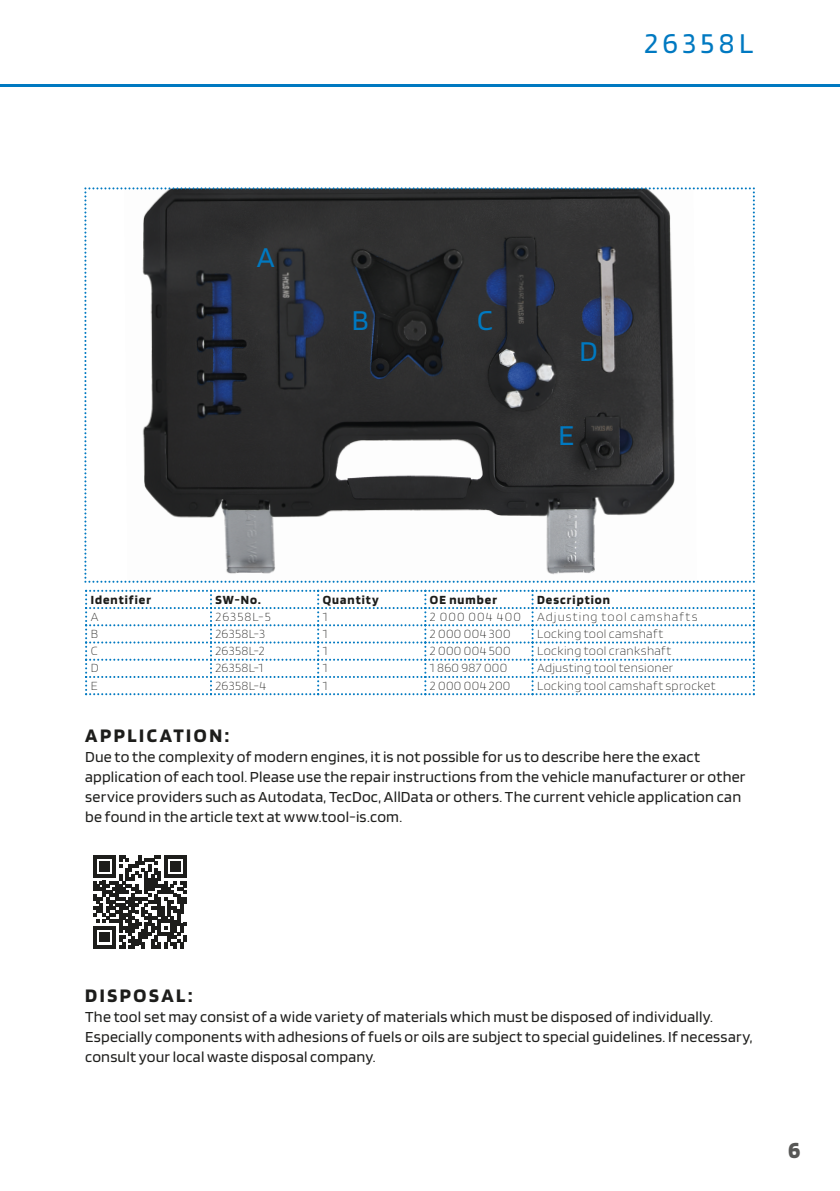
<style>
.page{position:relative;width:840px;height:1191px;background:#fff}
.page>*{position:absolute;margin:0;border:0;box-sizing:border-box;transform-origin:0 0}
.t1{font:30px "Blinker";letter-spacing:.15em;color:#0079c1}
.t2{font:700 24px "Blinker";color:#575756}
.t3{font:700 20px "Blinker";letter-spacing:.125em;color:#1d1d1b}
.t4{font:16px/20px "Blinker";letter-spacing:.015em;color:#1d1d1b}
.t5{font:300 13px "Blinker";letter-spacing:.025em;color:#1d1d1b}
.t6{font:700 13px "Blinker";letter-spacing:.08em;color:#1d1d1b}
.t7{font:300 13px "Blinker";letter-spacing:.085em;color:#1d1d1b}
</style>
<div class="page">
<hr style="left:0;top:84px;width:839px;height:2px;background:#0079c1">
<svg style="left:85px;top:590px;width:669px;height:105px"></svg>
<svg style="left:93px;top:855px;width:94px;height:93px"></svg>
<svg style="left:84px;top:187px;width:670px;height:396px"></svg>
<h1 class="t1" style="left:644px;top:28px;width:110px">26358L</h1>
<h1 class="t1" style="left:257px;top:242px;width:19px">A</h1>
<h1 class="t1" style="left:351px;top:304px;width:18px">B</h1>
<h1 class="t1" style="left:477px;top:304px;width:17px">C</h1>
<h1 class="t1" style="left:579px;top:336px;width:20px">D</h1>
<h1 class="t1" style="left:558px;top:420px;width:17px">E</h1>
<p class="t6" style="left:91px;top:592px;width:62px">Identifier</p>
<p class="t6" style="left:215px;top:592px;width:47px">SW-No.</p>
<p class="t6" style="left:322px;top:592px;width:57px">Quantity</p>
<p class="t6" style="left:429px;top:592px;width:69px">OE number</p>
<p class="t6" style="left:537px;top:592px;width:74px">Description</p>
<p class="t5" style="left:91px;top:610px;width:9px">A</p>
<p class="t5" style="left:215px;top:610px;width:57px">26358L-5</p>
<p class="t5" style="left:322px;top:610px;width:6px">1</p>
<p class="t7" style="left:429px;top:610px;width:269px">2 000 004 400 Adjusting tool camshafts</p>
<p class="t5" style="left:91px;top:627px;width:9px">B</p>
<p class="t5" style="left:215px;top:627px;width:51px">26358L-3</p>
<p class="t5" style="left:322px;top:627px;width:6px">1</p>
<p class="t5" style="left:429px;top:627px;width:82px">2 000 004 300</p>
<p class="t5" style="left:537px;top:627px;width:127px">Locking tool camshaft</p>
<p class="t5" style="left:91px;top:644px;width:8px">C</p>
<p class="t5" style="left:215px;top:644px;width:51px">26358L-2</p>
<p class="t5" style="left:322px;top:644px;width:6px">1</p>
<p class="t5" style="left:429px;top:644px;width:82px">2 000 004 500</p>
<p class="t5" style="left:537px;top:644px;width:136px">Locking tool crankshaft</p>
<p class="t5" style="left:91px;top:661px;width:9px">D</p>
<p class="t5" style="left:215px;top:661px;width:49px">26358L-1</p>
<p class="t5" style="left:322px;top:661px;width:6px">1</p>
<p class="t5" style="left:429px;top:661px;width:79px">1 860 987 000</p>
<p class="t5" style="left:537px;top:661px;width:138px">Adjusting tool tensioner</p>
<p class="t5" style="left:91px;top:679px;width:8px">E</p>
<p class="t5" style="left:215px;top:679px;width:52px">26358L-4</p>
<p class="t5" style="left:322px;top:679px;width:6px">1</p>
<p class="t5" style="left:429px;top:679px;width:82px">2 000 004 200</p>
<p class="t5" style="left:537px;top:679px;width:180px">Locking tool camshaft sprocket</p>
<p class="t3" style="left:85px;top:725px;width:145px">APPLICATION:</p>
<p class="t4" style="left:85px;top:747px;width:661px">Due to the complexity of modern engines, it is not possible for us to describe here the exact application of each tool. Please use the repair instructions from the vehicle manufacturer or other service providers such as Autodata, TecDoc, AllData or others. The current vehicle application can be found in the article text at www.tool-is.com.</p>
<p class="t3" style="left:85px;top:985px;width:109px">DISPOSAL:</p>
<p class="t4" style="left:85px;top:1007px;width:668px">The tool set may consist of a wide variety of materials which must be disposed of individually.<br>Especially components with adhesions of fuels or oils are subject to special guidelines. If necessary, consult your local waste disposal company.</p>
<h2 class="t2" style="left:787px;top:1137px;width:14px">6</h2>
</div>
